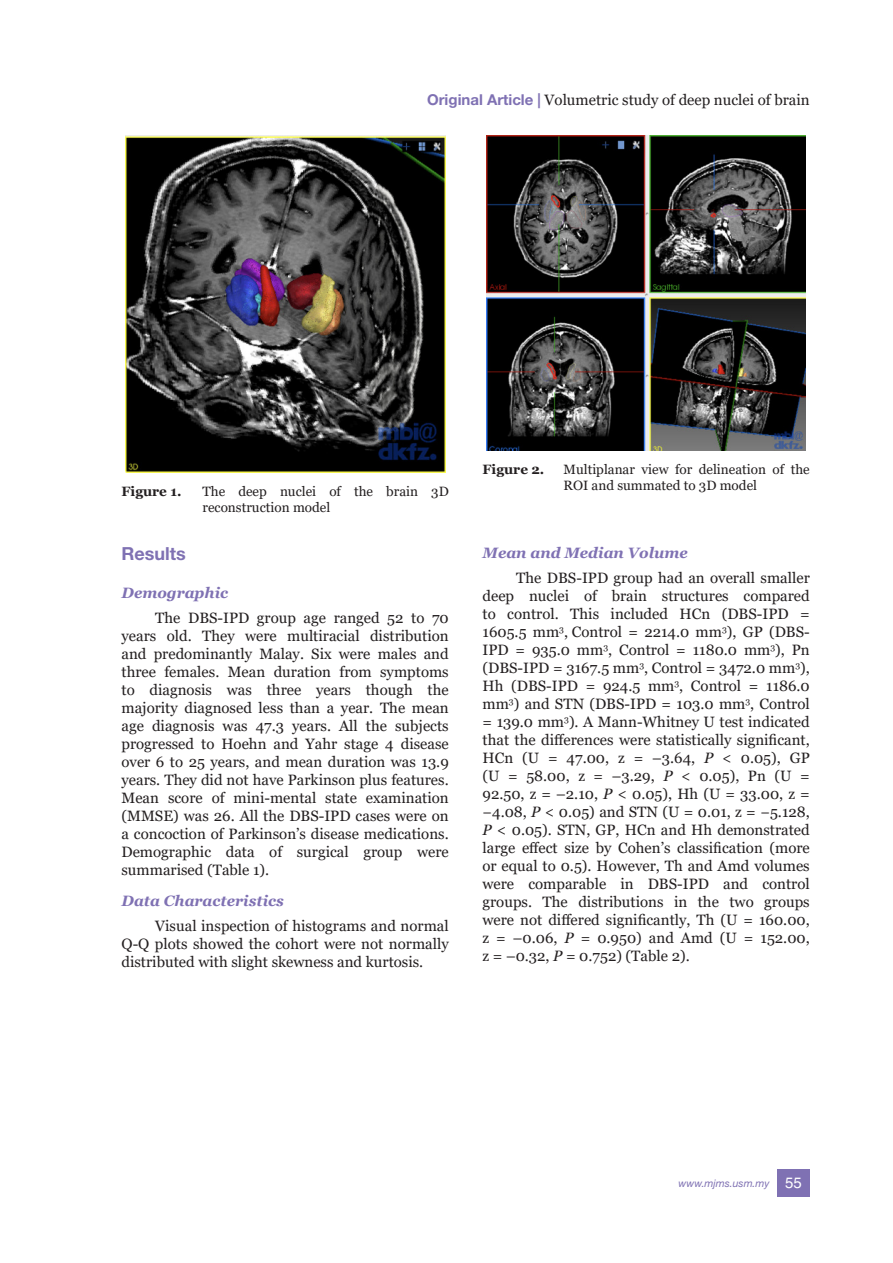
<style>
.page{position:relative;width:893px;height:1263px;background:#fff}
.page>*{position:absolute;margin:0;border:0;box-sizing:border-box;transform-origin:0 0}
.t1{font:700 18px "Helvetica Neue LT Std";color:#7f71b3}
.t2{font:15px/18px "Georgia";color:#231f20;text-align:justify}
.t3{font:italic 700 15px "Georgia";color:#7f71b3}
.t4{font:13.5px/16.2px "Georgia";color:#231f20}
.t5{font:700 13.5px "Georgia";color:#231f20}
.t6{font:italic 10.5px "Helvetica Neue LT Std";color:#7f71b3}
.s1{font-family:"Helvetica Neue LT Std";font-weight:700;color:#7f71b3}
.s2{font-style:italic}
.s3{font-family:"Helvetica LT Std";font-style:normal;font-size:15px;color:#fff}
</style>
<div class="page">
<div style="left:777px;top:1169px;width:33px;height:27px;background:#7f71b3"></div>
<img style="left:125px;top:135px;width:320px;height:338px">
<img style="left:487px;top:135px;width:319px;height:316px">
<p class="t2" style="left:427px;top:91px;width:384px"><span class="s1">Original Article |</span> Volumetric study of deep nuclei of brain</p>
<p class="t5" style="left:122px;top:482px;width:61px">Figure 1.</p>
<p class="t4" style="left:202px;top:483px;width:248px">The deep nuclei of the brain 3D reconstruction model</p>
<p class="t1" style="left:122px;top:542px;width:66px">Results</p>
<p class="t3" style="left:122px;top:583px;width:108px">Demographic</p>
<p class="t2" style="left:122px;top:609px;width:329px;text-indent:34px">The DBS-IPD group age ranged 52 to 70 years old. They were multiracial distribution and predominantly Malay. Six were males and three females. Mean duration from symptoms to diagnosis was three years though the majority diagnosed less than a year. The mean age diagnosis was 47.3 years. All the subjects progressed to Hoehn and Yahr stage 4 disease over 6 to 25 years, and mean duration was 13.9 years. They did not have Parkinson plus features.<br>Mean score of mini-mental state examination (MMSE) was 26. All the DBS-IPD cases were on a concoction of Parkinson’s disease medications.<br>Demographic data of surgical group were summarised (Table 1).</p>
<p class="t3" style="left:122px;top:891px;width:164px">Data Characteristics</p>
<p class="t2" style="left:122px;top:917px;width:329px;text-indent:34px">Visual inspection of histograms and normal Q-Q plots showed the cohort were not normally distributed with slight skewness and kurtosis.</p>
<p class="t5" style="left:483px;top:460px;width:63px">Figure 2.</p>
<p class="t4" style="left:564px;top:461px;width:248px">Multiplanar view for delineation of the<br>ROI and summated to 3D model</p>
<p class="t3" style="left:483px;top:543px;width:207px">Mean and Median Volume</p>
<p class="t2" style="left:482px;top:569px;width:329px;text-indent:34px">The DBS-IPD group had an overall smaller deep nuclei of brain structures compared to control. This included HCn (DBS-IPD = 1605.5 mm<sup>3</sup>, Control = 2214.0 mm<sup>3</sup>), GP (DBS-IPD = 935.0 mm<sup>3</sup>, Control = 1180.0 mm<sup>3</sup>), Pn (DBS-IPD = 3167.5 mm<sup>3</sup>, Control = 3472.0 mm<sup>3</sup>), Hh (DBS-IPD = 924.5 mm<sup>3</sup>, Control = 1186.0 mm<sup>3</sup>) and STN (DBS-IPD = 103.0 mm<sup>3</sup>, Control = 139.0 mm<sup>3</sup>). A Mann-Whitney U test indicated that the differences were statistically significant, HCn (U = 47.00, z = –3.64, <span class="s2">P</span> &lt; 0.05), GP (U = 58.00, z = –3.29, <span class="s2">P</span> &lt; 0.05), Pn (U = 92.50, z = –2.10, <span class="s2">P</span> &lt; 0.05), Hh (U = 33.00, z = −4.08, <span class="s2">P</span> &lt; 0.05) and STN (U = 0.01, z = −5.128, <span class="s2">P</span> &lt; 0.05). STN, GP, HCn and Hh demonstrated large effect size by Cohen’s classification (more or equal to 0.5). However, Th and Amd volumes were comparable in DBS-IPD and control groups. The distributions in the two groups were not differed significantly, Th (U = 160.00, z = –0.06, <span class="s2">P</span> = 0.950) and Amd (U = 152.00, z = –0.32, <span class="s2">P</span> = 0.752) (Table 2).</p>
<p class="t6" style="left:679px;top:1176px;width:125px">www.mjms.usm.my <span class="s3">55</span></p>
</div>
